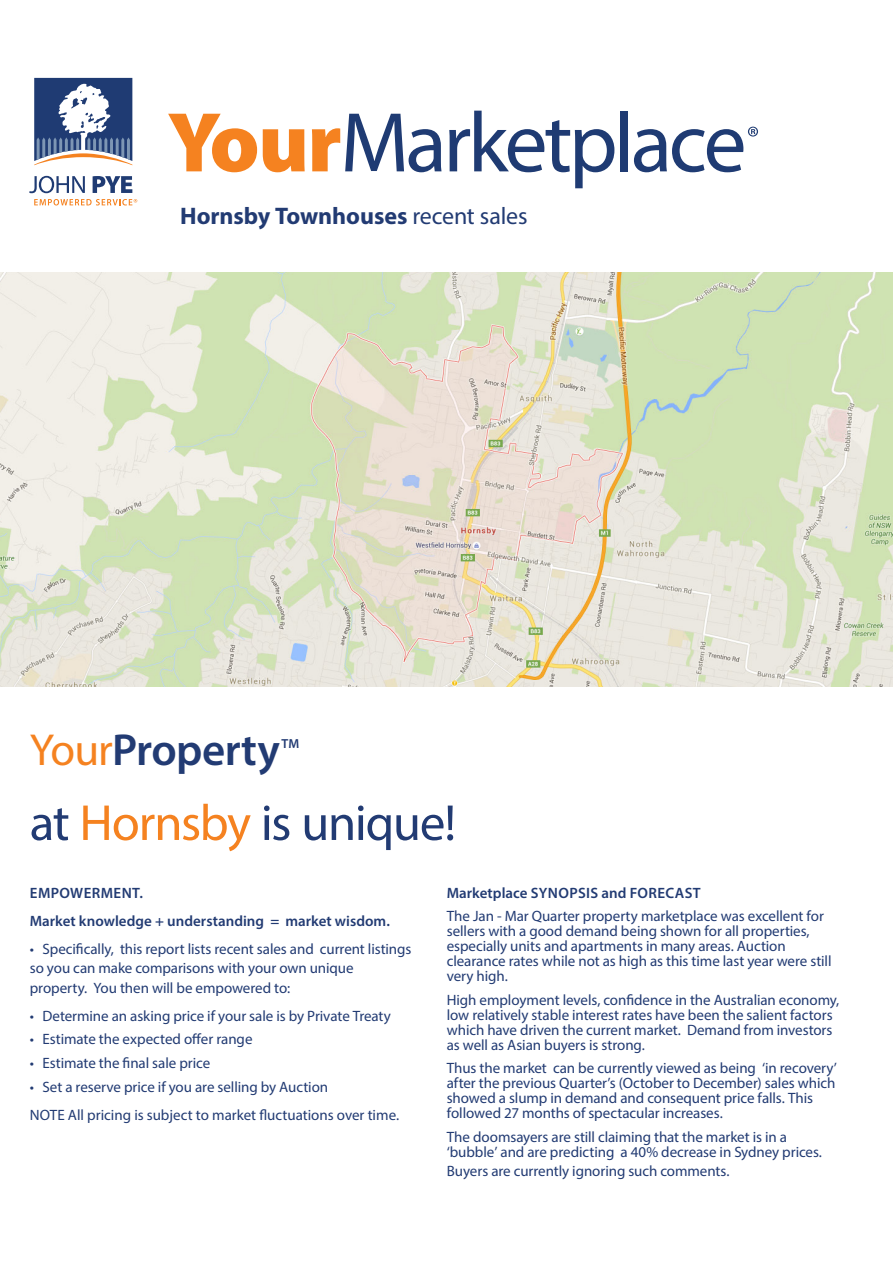
<style>
.page{position:relative;width:893px;height:1263px;background:#fff}
.page>*{position:absolute;margin:0;border:0;box-sizing:border-box;transform-origin:0 0}
.Intro{font:51px "Myriad Pro";letter-spacing:-.03em;color:#223b73}
.Intro-2{font:600 45px "Myriad Pro";letter-spacing:-.015em;color:#223b73}
.Body{font:700 24px "Myriad Pro";letter-spacing:-.005em;color:#223b73}
.Body-2{font:15px/15px "Myriad Pro";letter-spacing:-.005em;color:#223b73}
.Intro-3{font:600 15px "Myriad Pro";letter-spacing:.005em;color:#223b73}
.Intro-4{font:600 15px "Myriad Pro";letter-spacing:.025em;color:#223b73}
.Intro-5{font:600 13.05px "Myriad Pro";color:#223b73}
.s1{font-weight:400}
.s2{font-weight:400;color:#f58220}
.s3{color:#f58220}
</style>
<div class="page">
<img style="left:0;top:273px;width:893px;height:413px">
<svg style="left:168px;top:114px;width:89px;height:58px"></svg>
<svg style="left:263px;top:129px;width:42px;height:43px"></svg>
<svg style="left:312px;top:114px;width:129px;height:58px"></svg>
<svg style="left:449px;top:111px;width:165px;height:77px"></svg>
<div style="left:620px;top:111px;width:8px;height:60px;background:#1f3b73"></div>
<svg style="left:634px;top:127px;width:124px;height:45px"></svg>
<svg style="left:29px;top:176px;width:56px;height:17px"></svg>
<svg style="left:93px;top:176px;width:39px;height:17px"></svg>
<svg style="left:34px;top:199px;width:103px;height:6px"></svg>
<svg style="left:34px;top:78px;width:98px;height:87px"></svg>
<p class="Body" style="left:180px;top:200px;width:349px">Hornsby Townhouses <span class="s1">recent sales</span></p>
<p class="Intro-2" style="left:30px;top:721px;width:252px"><span class="s2">Your</span>Property</p>
<p class="Intro-5" style="left:282px;top:736px;width:19px">TM</p>
<p class="Intro" style="left:30px;top:791px;width:428px">at <span class="s3">Hornsby</span> is unique!</p>
<p class="Intro-4" style="left:30px;top:883px;width:115px">EMPOWERMENT.</p>
<p class="Intro-3" style="left:30px;top:911px;width:362px">Market knowledge + understanding = market wisdom.</p>
<p class="Body-2" style="left:30px;top:939px;width:383px;line-height:19.5px">• Specifically, this report lists recent sales and current listings so you can make comparisons with your own unique property. You then will be empowered to:</p>
<p class="Body-2" style="left:30px;top:1008px;width:363px">• Determine an asking price if your sale is by Private Treaty</p>
<p class="Body-2" style="left:30px;top:1032px;width:224px">• Estimate the expected offer range</p>
<p class="Body-2" style="left:30px;top:1055px;width:182px">• Estimate the final sale price</p>
<p class="Body-2" style="left:30px;top:1079px;width:300px">• Set a reserve price if you are selling by Auction</p>
<p class="Body-2" style="left:30px;top:1107px;width:371px">NOTE All pricing is subject to market fluctuations over time.</p>
<p class="Intro-3" style="left:447px;top:883px;width:256px">Marketplace SYNOPSIS and FORECAST</p>
<p class="Body-2" style="left:447px;top:908px;width:386px">The Jan - Mar Quarter property marketplace was excellent for sellers with a good demand being shown for all properties, especially units and apartments in many areas. Auction clearance rates while not as high as this time last year were still very high.</p>
<p class="Body-2" style="left:447px;top:992px;width:394px">High employment levels, confidence in the Australian economy, low relatively stable interest rates have been the salient factors which have driven the current market. Demand from investors as well as Asian buyers is strong.</p>
<p class="Body-2" style="left:447px;top:1060px;width:392px">Thus the market can be currently viewed as being ‘in recovery’ after the previous Quarter’s (October to December) sales which showed a slump in demand and consequent price falls. This followed 27 months of spectacular increases.</p>
<p class="Body-2" style="left:447px;top:1129px;width:377px">The doomsayers are still claiming that the market is in a ‘bubble’ and are predicting a 40% decrease in Sydney prices.</p>
<p class="Body-2" style="left:447px;top:1163px;width:284px">Buyers are currently ignoring such comments.</p>
</div>
